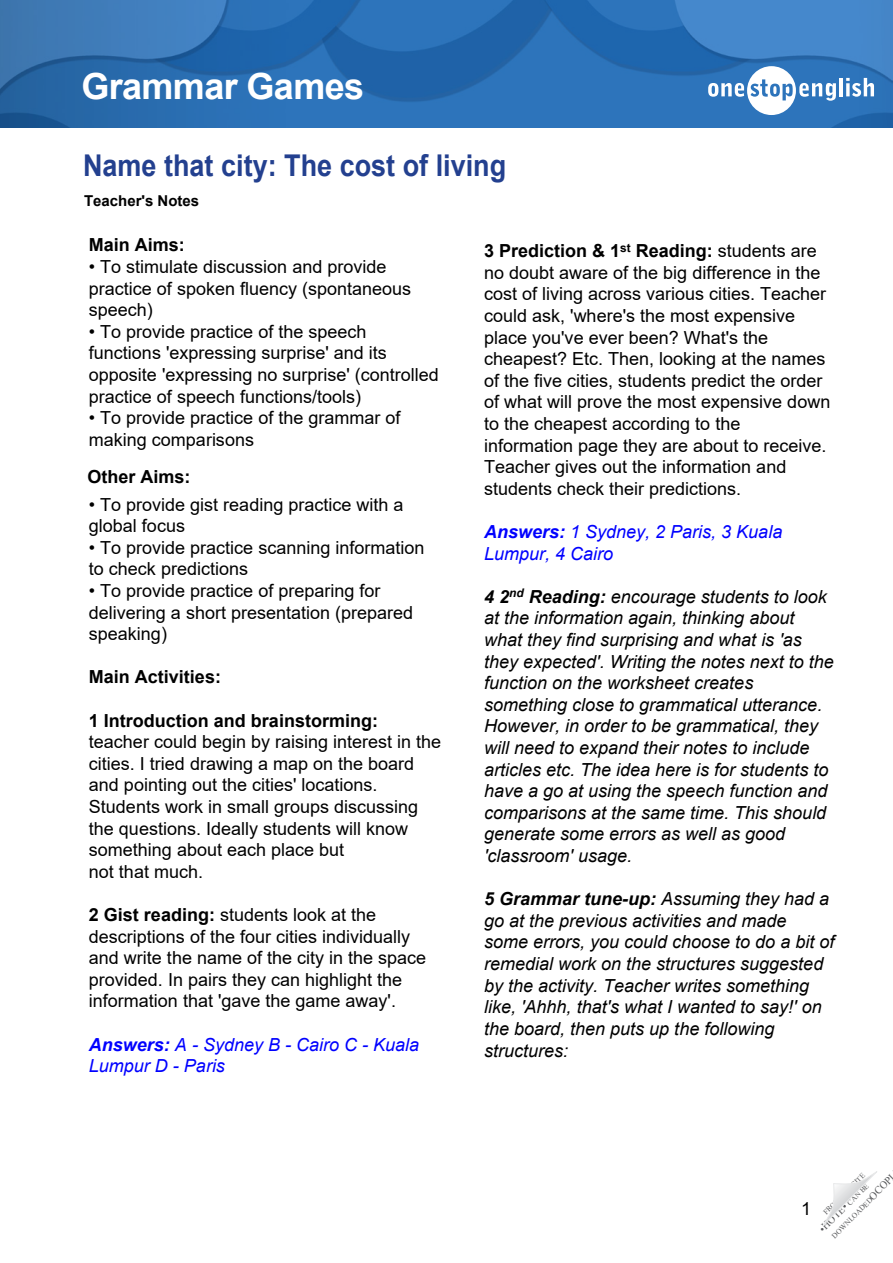
<style>
.page{position:relative;width:893px;height:1263px;background:#fff}
.page>*{position:absolute;margin:0;border:0;box-sizing:border-box;transform-origin:0 0}
.Article_Title{font:700 36px "Arial";letter-spacing:-.015em;color:#fff}
.t1{font:700 30px "Arial";color:#23408f;scale:.9 1}
.t2{font:18px/21.6px "Arial";color:#000}
.t3{font:italic 18px/21.6px "Arial";color:#000}
.t4{font:italic 18px/21.6px "Arial";color:#00f}
.t5{font:700 18px "Arial";color:#000}
.t6{font:18px "Arial";color:#000}
.t7{font:700 15px "Arial";color:#000}
.t8{font:10.5px "Times New Roman";color:#58595b}
.t9{font:7.5px "Times New Roman";color:#58595b}
.s1{font-weight:700}
.s2{font-size:10.5px}
.s3{font-size:7.5px}
</style>
<div class="page">
<svg style="left:822px;top:1171px;width:55px;height:55px"></svg>
<img style="left:0;top:0;width:893px;height:128px">
<svg style="left:708px;top:66px;width:128px;height:49px"></svg>
<hr style="left:839px;top:78px;width:4px;height:18px;background:#fff">
<svg style="left:846px;top:78px;width:28px;height:19px"></svg>
<p class="Article_Title" style="left:81px;top:61px;width:284px">Grammar Games</p>
<h2 class="t1" style="left:83px;top:144px;width:472px">Name that city: The cost of living</h2>
<p class="t7" style="left:84px;top:190px;width:117px">Teacher's Notes</p>
<p class="t5" style="left:89px;top:232px;width:98px">Main Aims:</p>
<p class="t2" style="left:89px;top:256px;width:324px">• To stimulate discussion and provide practice of spoken fluency (spontaneous speech)</p>
<p class="t2" style="left:89px;top:320px;width:352px">• To provide practice of the speech functions 'expressing surprise' and its opposite 'expressing no surprise' (controlled practice of speech functions/tools)</p>
<p class="t2" style="left:89px;top:407px;width:313px">• To provide practice of the grammar of making comparisons</p>
<p class="t5" style="left:87px;top:464px;width:105px">Other Aims:</p>
<p class="t2" style="left:89px;top:493px;width:316px">• To provide gist reading practice with a global focus</p>
<p class="t2" style="left:89px;top:536px;width:337px">• To provide practice scanning information to check predictions</p>
<p class="t2" style="left:89px;top:580px;width:326px">• To provide practice of preparing for delivering a short presentation (prepared speaking)</p>
<p class="t5" style="left:89px;top:664px;width:134px">Main Activities:</p>
<p class="t5" style="left:89px;top:707px;width:291px">1 Introduction and brainstorming:</p>
<p class="t2" style="left:89px;top:731px;width:354px">teacher could begin by raising interest in the cities. I tried drawing a map on the board and pointing out the cities' locations.<br>Students work in small groups discussing the questions. Ideally students will know something about each place but<br>not that much.</p>
<p class="t2" style="left:89px;top:904px;width:339px"><span class="s1">2 Gist reading:</span> students look at the descriptions of the four cities individually and write the name of the city in the space provided. In pairs they can highlight the information that 'gave the game away'.</p>
<p class="t4" style="left:89px;top:1034px;width:332px"><span class="s1">Answers:</span> A - Sydney B - Cairo C - Kuala<br>Lumpur D - Paris</p>
<p class="t2" style="left:484px;top:240px;width:348px"><span class="s1">3 Prediction &amp; 1</span><sup>st</sup> <span class="s1">Reading:</span> students are no doubt aware of the big difference in the cost of living across various cities. Teacher could ask, 'where's the most expensive place you've ever been? What's the cheapest? Etc. Then, looking at the names of the five cities, students predict the order of what will prove the most expensive down to the cheapest according to the information page they are about to receive.<br>Teacher gives out the information and students check their predictions.</p>
<p class="t4" style="left:484px;top:521px;width:300px"><span class="s1">Answers:</span> 1 Sydney, 2 Paris, 3 Kuala<br>Lumpur, 4 Cairo</p>
<p class="t3" style="left:484px;top:586px;width:351px"><span class="s1">4 2</span><sup>nd</sup> <span class="s1">Reading:</span> encourage students to look at the information again, thinking about what they find surprising and what is 'as they expected'. Writing the notes next to the function on the worksheet creates something close to grammatical utterance.<br>However, in order to be grammatical, they will need to expand their notes to include articles etc. The idea here is for students to have a go at using the speech function and comparisons at the same time. This should generate some errors as well as good 'classroom' usage.</p>
<p class="t3" style="left:484px;top:888px;width:352px"><span class="s1">5 Grammar tune-up:</span> Assuming they had a go at the previous activities and made some errors, you could choose to do a bit of remedial work on the structures suggested by the activity. Teacher writes something like, 'Ahhh, that's what I wanted to say!' on the board, then puts up the following structures:</p>
<p class="t6" style="left:801px;top:1196px;width:12px">1</p>
<p class="t9" style="left:821px;top:1210px;width:57px;rotate:-45deg">FROM WEBSITE</p>
<p class="t9" style="left:829px;top:1233px;width:87px;rotate:-45deg">DOWNLOADED<span class="s2">OCOPI</span></p>
<p class="t8" style="left:816px;top:1225px;width:67px;rotate:-45deg">•HOTE• <span class="s3">CAN BE</span></p>
</div>
